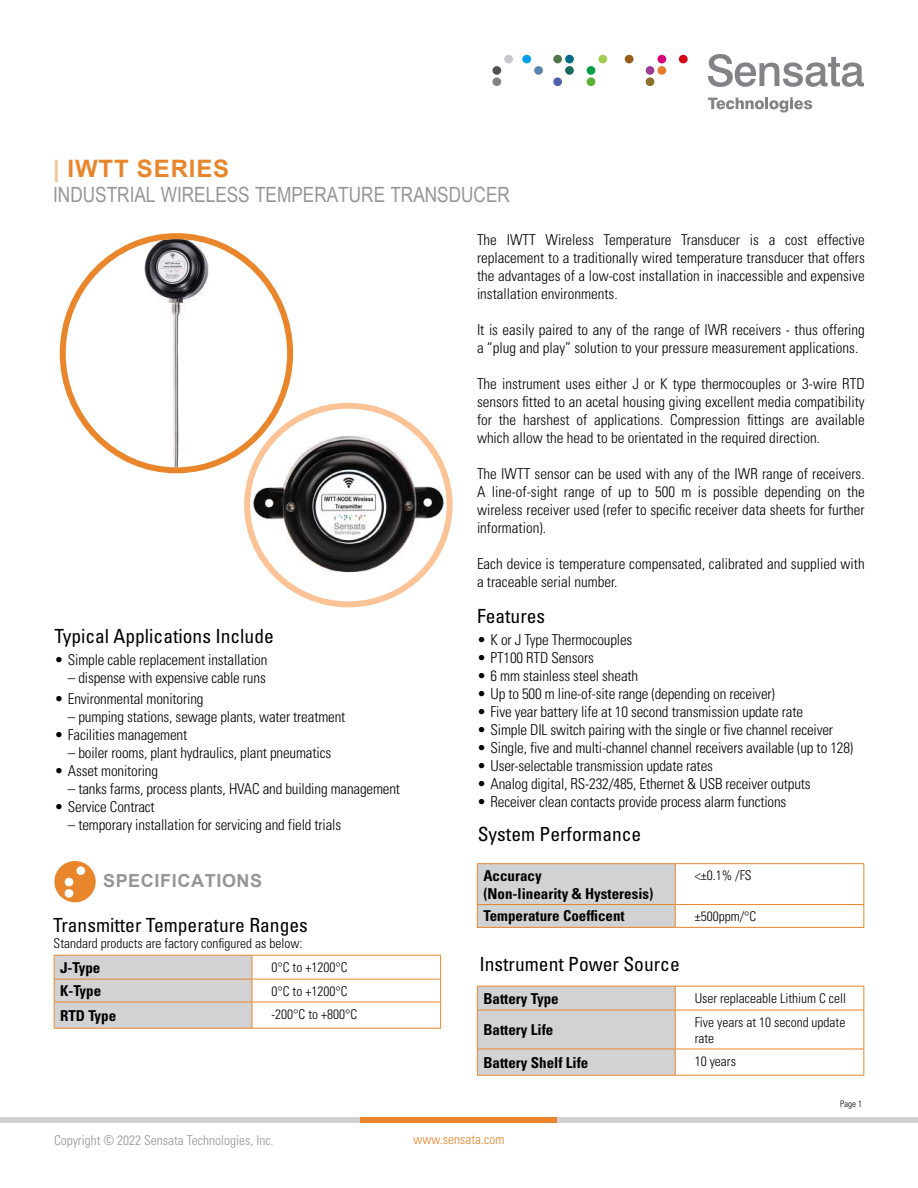
<style>
.page{position:relative;width:918px;height:1188px;background:#fff}
.page>*{position:absolute;margin:0;border:0;box-sizing:border-box;transform-origin:0 0}
.t1{font:700 24px "Arial";letter-spacing:.035em;color:#e9862c}
.t2{font:21px "Arial Narrow";color:#939597}
.t3{font:condensed 19.5px "Univers LT Std";color:#000}
.t4{font:700 18px "Arial";letter-spacing:.035em;color:#939597}
.t5{font:300 condensed 15px/18px "Univers";letter-spacing:-.01em;color:#000;text-align:justify}
.t6{font:700 condensed 15px/18px "Univers LT Std";color:#000}
.t7{font:300 condensed 13.5px/16.2px "Univers";color:#000}
.t8{font:300 condensed 13.5px "Univers";color:#939597}
.t9{font:300 condensed 13.5px "Univers";color:#e9862c}
.t10{font:300 condensed 9px "Univers";color:#000}
.s1{color:#f4c295}
</style>
<div class="page">
<svg style="left:708px;top:54px;width:156px;height:33px"></svg>
<svg style="left:708px;top:97px;width:104px;height:15px"></svg>
<div style="left:492px;top:77px;width:9px;height:9px;background:#828287;border-radius:50%"></div>
<div style="left:522px;top:55px;width:9px;height:8px;background:#009eed;border-radius:50%"></div>
<div style="left:534px;top:66px;width:9px;height:9px;background:#5982af;border-radius:50%"></div>
<div style="left:553px;top:55px;width:9px;height:8px;background:#4f7749;border-radius:50%"></div>
<div style="left:565px;top:55px;width:9px;height:8px;background:#006b87;border-radius:50%"></div>
<div style="left:565px;top:66px;width:9px;height:9px;background:#146b5b;border-radius:50%"></div>
<div style="left:553px;top:77px;width:9px;height:9px;background:#4f60ad;border-radius:50%"></div>
<div style="left:598px;top:55px;width:9px;height:8px;background:#a0cc51;border-radius:50%"></div>
<div style="left:587px;top:66px;width:8px;height:9px;background:#009e44;border-radius:50%"></div>
<div style="left:587px;top:77px;width:8px;height:9px;background:#59af30;border-radius:50%"></div>
<div style="left:657px;top:55px;width:9px;height:8px;background:#d8007a;border-radius:50%"></div>
<div style="left:646px;top:66px;width:8px;height:9px;background:#9b3d91;border-radius:50%"></div>
<div style="left:657px;top:66px;width:9px;height:9px;background:#e87a2b;border-radius:50%"></div>
<div style="left:646px;top:77px;width:8px;height:9px;background:#8c7028;border-radius:50%"></div>
<div style="left:679px;top:55px;width:9px;height:8px;background:#d80016;border-radius:50%"></div>
<div style="left:504px;top:55px;width:9px;height:8px;background:#c6c9cc;border-radius:50%"></div>
<div style="left:492px;top:66px;width:9px;height:9px;background:#515154;border-radius:50%"></div>
<div style="left:625px;top:55px;width:9px;height:8px;background:#995b19;border-radius:50%"></div>
<div style="left:0;top:1117px;width:918px;height:6px;background:#d1d2d4"></div>
<div style="left:361px;top:1117px;width:196px;height:6px;background:#e9862c"></div>
<hr style="left:252px;top:955px;width:189px;height:1px;background:#e9862c">
<hr style="left:252px;top:979px;width:189px;height:1px;background:#e9862c">
<svg style="left:54px;top:955px;width:199px;height:73px;background:#d2cecb"></svg>
<hr style="left:252px;top:1002px;width:189px;height:1px;background:#e9862c">
<svg style="left:440px;top:956px;width:1px;height:72px"></svg>
<hr style="left:54px;top:1028px;width:198px;height:1px;background:#e9862c">
<hr style="left:252px;top:1028px;width:189px;height:1px;background:#e9862c">
<hr style="left:477px;top:863px;width:198px;height:1px;background:#e9862c">
<hr style="left:675px;top:863px;width:189px;height:1px;background:#e9862c">
<hr style="left:863px;top:864px;width:1px;height:40px;background:#e9862c">
<div style="left:477px;top:864px;width:199px;height:63px;background:#d1d2d4"></div>
<hr style="left:675px;top:904px;width:189px;height:1px;background:#e9862c">
<svg style="left:863px;top:905px;width:1px;height:22px"></svg>
<hr style="left:477px;top:927px;width:198px;height:1px;background:#e9862c">
<hr style="left:675px;top:927px;width:189px;height:1px;background:#e9862c">
<hr style="left:675px;top:986px;width:189px;height:1px;background:#e9862c">
<svg style="left:863px;top:987px;width:1px;height:23px"></svg>
<hr style="left:675px;top:1010px;width:189px;height:1px;background:#e9862c">
<hr style="left:863px;top:1010px;width:1px;height:39px;background:#e9862c">
<svg style="left:477px;top:986px;width:199px;height:89px;background:#d2cecd"></svg>
<hr style="left:675px;top:1049px;width:189px;height:1px;background:#e9862c">
<svg style="left:863px;top:1049px;width:1px;height:26px"></svg>
<hr style="left:477px;top:1075px;width:198px;height:1px;background:#e9862c">
<hr style="left:675px;top:1075px;width:189px;height:1px;background:#e9862c">
<svg style="left:54px;top:861px;width:42px;height:41px"></svg>
<img style="left:66px;top:239px;width:221px;height:228px">
<div style="left:60px;top:233px;width:233px;height:240px;border:6px solid #e9862c;border-radius:50%"></div>
<img style="left:252px;top:424px;width:193px;height:177px">
<div style="left:244px;top:403px;width:209px;height:204px;border:6px solid #fbc396;border-radius:50%"></div>
<h1 class="t1" style="left:53px;top:160px;width:178px"><span class="s1">|</span> IWTT SERIES</h1>
<h2 class="t2" style="left:53px;top:183px;width:458px">INDUSTRIAL WIRELESS TEMPERATURE TRANSDUCER</h2>
<h3 class="t3" style="left:54px;top:628px;width:221px">Typical Applications Include</h3>
<p class="t5" style="left:54px;top:652px;width:214px">• Simple cable replacement installation</p>
<p class="t5" style="left:68px;top:670px;width:199px">– dispense with expensive cable runs</p>
<p class="t5" style="left:54px;top:691px;width:151px">• Environmental monitoring</p>
<p class="t5" style="left:68px;top:709px;width:279px">– pumping stations, sewage plants, water treatment</p>
<p class="t5" style="left:54px;top:727px;width:134px">• Facilities management</p>
<p class="t5" style="left:68px;top:745px;width:265px">– boiler rooms, plant hydraulics, plant pneumatics</p>
<p class="t5" style="left:54px;top:763px;width:105px">• Asset monitoring</p>
<p class="t5" style="left:68px;top:781px;width:334px">– tanks farms, process plants, HVAC and building management</p>
<p class="t5" style="left:54px;top:799px;width:102px">• Service Contract</p>
<p class="t5" style="left:68px;top:817px;width:275px">– temporary installation for servicing and field trials</p>
<p class="t4" style="left:103px;top:874px;width:161px">SPECIFICATIONS</p>
<h3 class="t3" style="left:53px;top:918px;width:256px">Transmitter Temperature Ranges</h3>
<p class="t7" style="left:54px;top:936px;width:250px">Standard products are factory configured as below:</p>
<p class="t6" style="left:60px;top:960px;width:42px">J-Type</p>
<p class="t7" style="left:272px;top:960px;width:78px">0°C to +1200°C</p>
<p class="t6" style="left:60px;top:983px;width:43px">K-Type</p>
<p class="t7" style="left:272px;top:984px;width:78px">0°C to +1200°C</p>
<p class="t6" style="left:60px;top:1007px;width:58px">RTD Type</p>
<p class="t7" style="left:272px;top:1007px;width:87px">-200°C to +800°C</p>
<p class="t5" style="left:477px;top:232px;width:389px">The IWTT Wireless Temperature Transducer is a cost effective replacement to a traditionally wired temperature transducer that offers the advantages of a low-cost installation in inaccessible and expensive installation environments.</p>
<p class="t5" style="left:477px;top:322px;width:389px">It is easily paired to any of the range of IWR receivers - thus offering a “plug and play” solution to your pressure measurement applications.</p>
<p class="t5" style="left:477px;top:376px;width:389px">The instrument uses either J or K type thermocouples or 3-wire RTD sensors fitted to an acetal housing giving excellent media compatibility for the harshest of applications. Compression fittings are available which allow the head to be orientated in the required direction.</p>
<p class="t5" style="left:477px;top:466px;width:389px">The IWTT sensor can be used with any of the IWR range of receivers.<br>A line-of-sight range of up to 500 m is possible depending on the wireless receiver used (refer to specific receiver data sheets for further information).</p>
<p class="t5" style="left:477px;top:556px;width:389px">Each device is temperature compensated, calibrated and supplied with a traceable serial number.</p>
<h3 class="t3" style="left:477px;top:609px;width:70px">Features</h3>
<p class="t5" style="left:477px;top:632px;width:157px">• K or J Type Thermocouples</p>
<p class="t5" style="left:477px;top:650px;width:118px">• PT100 RTD Sensors</p>
<p class="t5" style="left:477px;top:668px;width:163px">• 6 mm stainless steel sheath</p>
<p class="t5" style="left:477px;top:686px;width:299px">• Up to 500 m line-of-site range (depending on receiver)</p>
<p class="t5" style="left:477px;top:704px;width:328px">• Five year battery life at 10 second transmission update rate</p>
<p class="t5" style="left:477px;top:722px;width:358px">• Simple DIL switch pairing with the single or five channel receiver</p>
<p class="t5" style="left:477px;top:740px;width:378px">• Single, five and multi-channel channel receivers available (up to 128)</p>
<p class="t5" style="left:477px;top:758px;width:238px">• User-selectable transmission update rates</p>
<p class="t5" style="left:477px;top:776px;width:335px">• Analog digital, RS-232/485, Ethernet &amp; USB receiver outputs</p>
<p class="t5" style="left:477px;top:794px;width:311px">• Receiver clean contacts provide process alarm functions</p>
<h3 class="t3" style="left:478px;top:826px;width:165px">System Performance</h3>
<p class="t6" style="left:483px;top:868px;width:171px">Accuracy<br>(Non-linearity &amp; Hysteresis)</p>
<p class="t7" style="left:695px;top:869px;width:58px">&lt;±0.1% /FS</p>
<p class="t6" style="left:483px;top:908px;width:143px">Temperature Coefficent</p>
<p class="t7" style="left:695px;top:909px;width:63px">±500ppm/°C</p>
<h3 class="t3" style="left:479px;top:956px;width:202px">Instrument Power Source</h3>
<p class="t6" style="left:483px;top:990px;width:77px">Battery Type</p>
<p class="t7" style="left:695px;top:991px;width:153px">User replaceable Lithium C cell</p>
<p class="t6" style="left:483px;top:1022px;width:71px">Battery Life</p>
<p class="t7" style="left:695px;top:1015px;width:152px">Five years at 10 second update rate</p>
<p class="t6" style="left:483px;top:1054px;width:106px">Battery Shelf Life</p>
<p class="t7" style="left:695px;top:1054px;width:43px">10 years</p>
<p class="t10" style="left:840px;top:1100px;width:23px">Page 1</p>
<p class="t8" style="left:54px;top:1135px;width:221px">Copyright © 2022 Sensata Technologies, Inc.</p>
<p class="t9" style="left:414px;top:1134px;width:92px">www.sensata.com</p>
</div>
